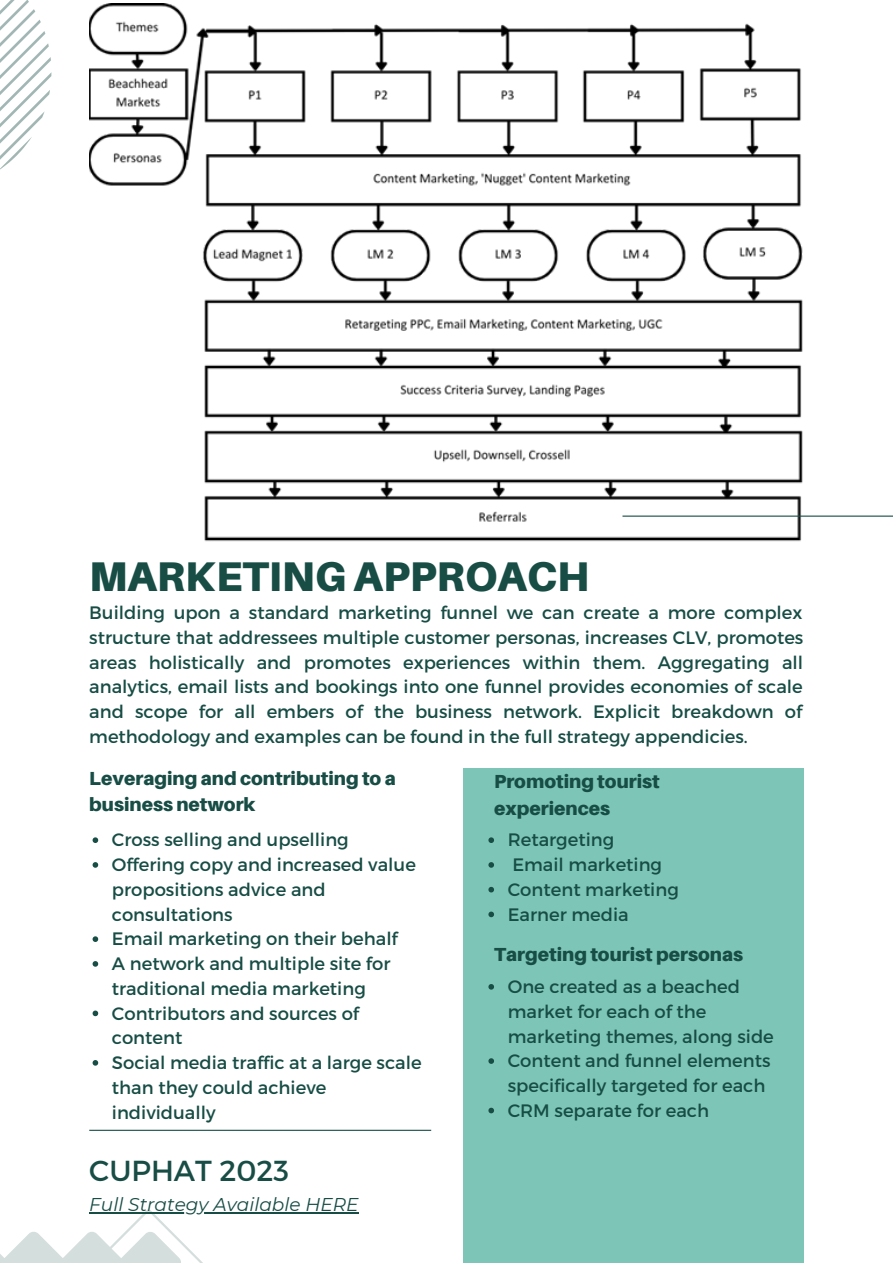
<style>
.page{position:relative;width:893px;height:1264px;background:#fff}
.page>*{position:absolute;margin:0;border:0;box-sizing:border-box;transform-origin:0 0}
.t1{font:900 41.55px "Aileron";color:#174d45}
.t2{font:28.95px "Montserrat";color:#174d45}
.t3{font:900 18.9px/25.8px "Aileron";color:#174d45}
.t4{font:italic 18.45px "Montserrat";color:#174d45}
.t5{font:18px/24.8px "Montserrat";color:#174d45}
</style>
<div class="page">
<img style="left:89px;top:3px;width:714px;height:539px">
<div style="left:463px;top:767px;width:340px;height:495px;background:#7dc6b7"></div>
<svg style="left:93px;top:837px;width:5px;height:6px"></svg>
<svg style="left:93px;top:862px;width:5px;height:5px"></svg>
<svg style="left:93px;top:936px;width:5px;height:6px"></svg>
<svg style="left:93px;top:961px;width:5px;height:5px"></svg>
<svg style="left:93px;top:1010px;width:5px;height:6px"></svg>
<svg style="left:93px;top:1060px;width:5px;height:5px"></svg>
<svg style="left:488px;top:837px;width:6px;height:6px"></svg>
<svg style="left:488px;top:862px;width:6px;height:5px"></svg>
<svg style="left:488px;top:886px;width:6px;height:6px"></svg>
<svg style="left:488px;top:911px;width:6px;height:6px"></svg>
<hr style="left:89px;top:1129px;width:342px;height:1px;background:#174d45">
<hr style="left:89px;top:1212px;width:269px;height:1px;background:#174d45">
<hr style="left:622px;top:515px;width:270px;height:1px;background:#174d45">
<svg style="left:0;top:0;width:51px;height:170px"></svg>
<svg style="left:0;top:1209px;width:203px;height:53px"></svg>
<svg style="left:488px;top:984px;width:6px;height:5px"></svg>
<svg style="left:488px;top:1058px;width:6px;height:5px"></svg>
<svg style="left:488px;top:1107px;width:6px;height:6px"></svg>
<p class="t1" style="left:89px;top:550px;width:501px">MARKETING APPROACH</p>
<p class="t5" style="left:89px;top:599px;width:715px;text-align:justify">Building upon a standard marketing funnel we can create a more complex structure that addressees multiple customer personas, increases CLV, promotes areas holistically and promotes experiences within them. Aggregating all analytics, email lists and bookings into one funnel provides economies of scale and scope for all embers of the business network. Explicit breakdown of methodology and examples can be found in the full strategy appendicies.</p>
<p class="t3" style="left:89px;top:765px;width:308px">Leveraging and contributing to a business network</p>
<p class="t3" style="left:494px;top:767px;width:167px;line-height:26.8px">Promoting tourist experiences</p>
<p class="t5" style="left:112px;top:826px;width:238px">Cross selling and upselling</p>
<p class="t5" style="left:112px;top:851px;width:305px">Offering copy and increased value propositions advice and consultations</p>
<p class="t5" style="left:112px;top:925px;width:287px">Email marketing on their behalf</p>
<p class="t5" style="left:112px;top:950px;width:280px">A network and multiple site for traditional media marketing</p>
<p class="t5" style="left:112px;top:999px;width:249px">Contributors and sources of content</p>
<p class="t5" style="left:112px;top:1049px;width:311px">Social media traffic at a large scale than they could achieve individually</p>
<p class="t2" style="left:89px;top:1151px;width:201px">CUPHAT 2023</p>
<p class="t4" style="left:89px;top:1193px;width:271px">Full Strategy Available HERE</p>
<p class="t5" style="left:507px;top:826px;width:108px">Retargeting</p>
<p class="t5" style="left:512px;top:851px;width:151px">Email marketing</p>
<p class="t5" style="left:507px;top:876px;width:173px">Content marketing</p>
<p class="t5" style="left:507px;top:900px;width:122px">Earner media</p>
<p class="t3" style="left:494px;top:941px;width:250px">Targeting tourist personas</p>
<p class="t5" style="left:507px;top:973px;width:267px">One created as a beached market for each of the marketing themes, along side</p>
<p class="t5" style="left:507px;top:1047px;width:264px">Content and funnel elements specifically targeted for each</p>
<p class="t5" style="left:507px;top:1097px;width:203px">CRM separate for each</p>
</div>
